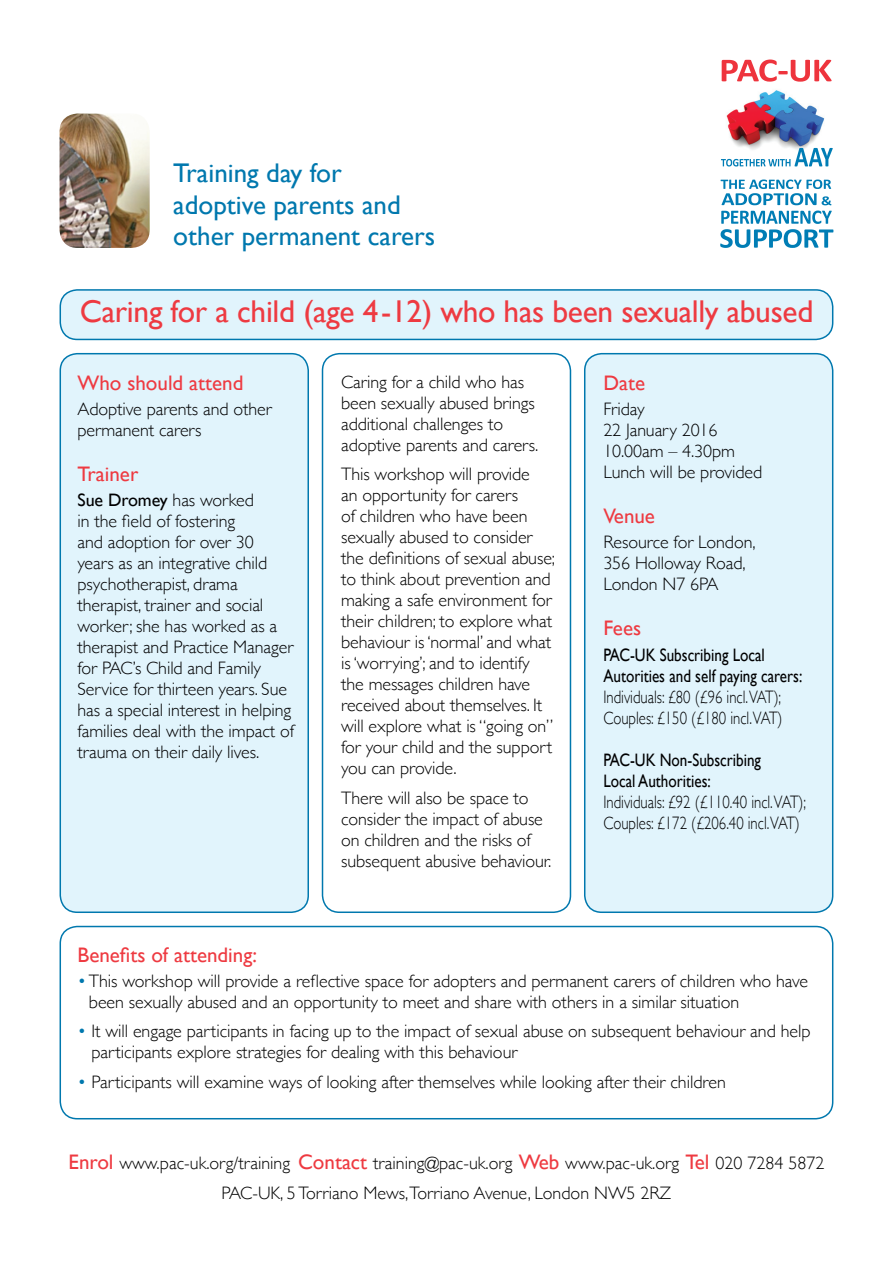
<style>
.page{position:relative;width:893px;height:1263px;background:#fff}
.page>*{position:absolute;margin:0;border:0;box-sizing:border-box;transform-origin:0 0}
.Main_red_heading{font:31.5px "Gill Sans";letter-spacing:-.01em;color:#ee3a41}
.Blue_top_heading{font:27px/31.5px "Gill Sans";color:#0078ae}
.t1{font:21px "Gill Sans";color:#ee3a41}
.Text{font:300 18px/21px "Gill Sans";letter-spacing:-.005em;color:#000001}
.Bullet_Text{font:300 18px/21px "Gill Sans";letter-spacing:-.005em;color:#000001}
.Text-2{font:300 18px/21px "Gill Sans";letter-spacing:-.005em;color:#000001;scale:.82 1}
.Text-3{font:18px/21px "Gill Sans";color:#000001;scale:.84 1}
.s1{font-weight:400}
.s2{color:#0078ae}
.s3{font-weight:400;font-size:21px;color:#ee3a41}
</style>
<div class="page">
<div style="left:60px;top:354px;width:248px;height:558px;background:#e1f4fc;border-radius:17px"></div>
<div style="left:60px;top:353px;width:249px;height:560px;border:2px solid #0078ae;border-radius:17px"></div>
<div style="left:322px;top:353px;width:249px;height:560px;border:2px solid #0078ae;border-radius:17px"></div>
<div style="left:585px;top:354px;width:248px;height:558px;background:#e1f4fc;border-radius:17px"></div>
<div style="left:584px;top:353px;width:249px;height:560px;border:2px solid #0078ae;border-radius:17px"></div>
<div style="left:60px;top:926px;width:773px;height:193px;border:2px solid #0078ae;border-radius:17px"></div>
<div style="left:60px;top:290px;width:773px;height:49px;background:#e1f4fc;border-radius:17px"></div>
<div style="left:60px;top:289px;width:773px;height:51px;border:2px solid #0078ae;border-radius:17px"></div>
<img style="left:60px;top:114px;width:90px;height:134px">
<img style="left:721px;top:80px;width:104px;height:68px">
<svg style="left:722px;top:60px;width:110px;height:22px"></svg>
<svg style="left:721px;top:179px;width:110px;height:26px"></svg>
<svg style="left:721px;top:148px;width:112px;height:18px"></svg>
<svg style="left:720px;top:211px;width:113px;height:37px"></svg>
<p class="Blue_top_heading" style="left:173px;top:157px;width:263px">Training day for adoptive parents and other permanent carers</p>
<p class="Main_red_heading" style="left:80px;top:293px;width:735px">Caring for a child (age 4-12) who has been sexually abused</p>
<p class="t1" style="left:78px;top:370px;width:167px">Who should attend</p>
<p class="Text" style="left:78px;top:398px;width:196px">Adoptive parents and other permanent carers</p>
<p class="t1" style="left:78px;top:462px;width:62px">Trainer</p>
<p class="Text" style="left:78px;top:489px;width:218px"><span class="s1">Sue Dromey</span> has worked<br>in the field of fostering<br>and adoption for over 30 years as an integrative child psychotherapist, drama therapist, trainer and social worker; she has worked as a therapist and Practice Manager for PAC’s Child and Family<br>Service for thirteen years. Sue has a special interest in helping families deal with the impact of trauma on their daily lives.</p>
<p class="Text" style="left:341px;top:370px;width:199px">Caring for a child who has been sexually abused brings additional challenges to adoptive parents and carers.</p>
<p class="Text" style="left:341px;top:463px;width:215px">This workshop will provide<br>an opportunity for carers<br>of children who have been sexually abused to consider the definitions of sexual abuse; to think about prevention and making a safe environment for their children; to explore what behaviour is ‘normal’ and what is ‘worrying’; and to identify the messages children have received about themselves. It will explore what is “going on” for your child and the support you can provide.</p>
<p class="Text" style="left:341px;top:786px;width:212px">There will also be space to consider the impact of abuse on children and the risks of subsequent abusive behaviour.</p>
<p class="t1" style="left:603px;top:370px;width:43px">Date</p>
<p class="Text" style="left:603px;top:398px;width:116px">Friday<br>22 January 2016</p>
<p class="Text" style="left:603px;top:440px;width:160px">10.00am – 4.30pm<br>Lunch will be provided</p>
<p class="t1" style="left:603px;top:504px;width:53px">Venue</p>
<p class="Text" style="left:603px;top:531px;width:154px">Resource for London,<br>356 Holloway Road,<br>London N7 6PA</p>
<p class="t1" style="left:603px;top:616px;width:39px">Fees</p>
<p class="Text-2" style="left:603px;top:643px;width:244px"><span class="s1">PAC-UK Subscribing Local<br>Autorities and self paying carers:<br></span>Individuals: £80 (£96 incl.VAT);<br>Couples: £150 (£180 incl.VAT)</p>
<p class="Text-3" style="left:603px;top:749px;width:189px">PAC-UK Non-Subscribing<br>Local Authorities:</p>
<p class="Text-2" style="left:603px;top:790px;width:249px">Individuals: £92 (£110.40 incl.VAT);<br>Couples: £172 (£206.40 incl.VAT)</p>
<p class="t1" style="left:78px;top:942px;width:181px">Benefits of attending:</p>
<p class="Bullet_Text" style="left:89px;top:970px;width:721px;text-indent:-11px"><span class="s2">•</span>This workshop will provide a reflective space for adopters and permanent carers of children who have been sexually abused and an opportunity to meet and share with others in a similar situation</p>
<p class="Bullet_Text" style="left:91px;top:1020px;width:721px;text-indent:-14px"><span class="s2">•</span> It will engage participants in facing up to the impact of sexual abuse on subsequent behaviour and help participants explore strategies for dealing with this behaviour</p>
<p class="Bullet_Text" style="left:78px;top:1071px;width:650px"><span class="s2">•</span> Participants will examine ways of looking after themselves while looking after their children</p>
<p class="Text" style="left:69px;top:1151px;width:757px"><span class="s3">Enrol</span> www.pac-uk.org/training <span class="s3">Contact</span> training@pac-uk.org <span class="s3">Web</span> www.pac-uk.org <span class="s3">Tel</span> 020 7284 5872</p>
<p class="Text" style="left:222px;top:1182px;width:451px">PAC-UK, 5 Torriano Mews,Torriano Avenue, London NW5 2RZ</p>
</div>
